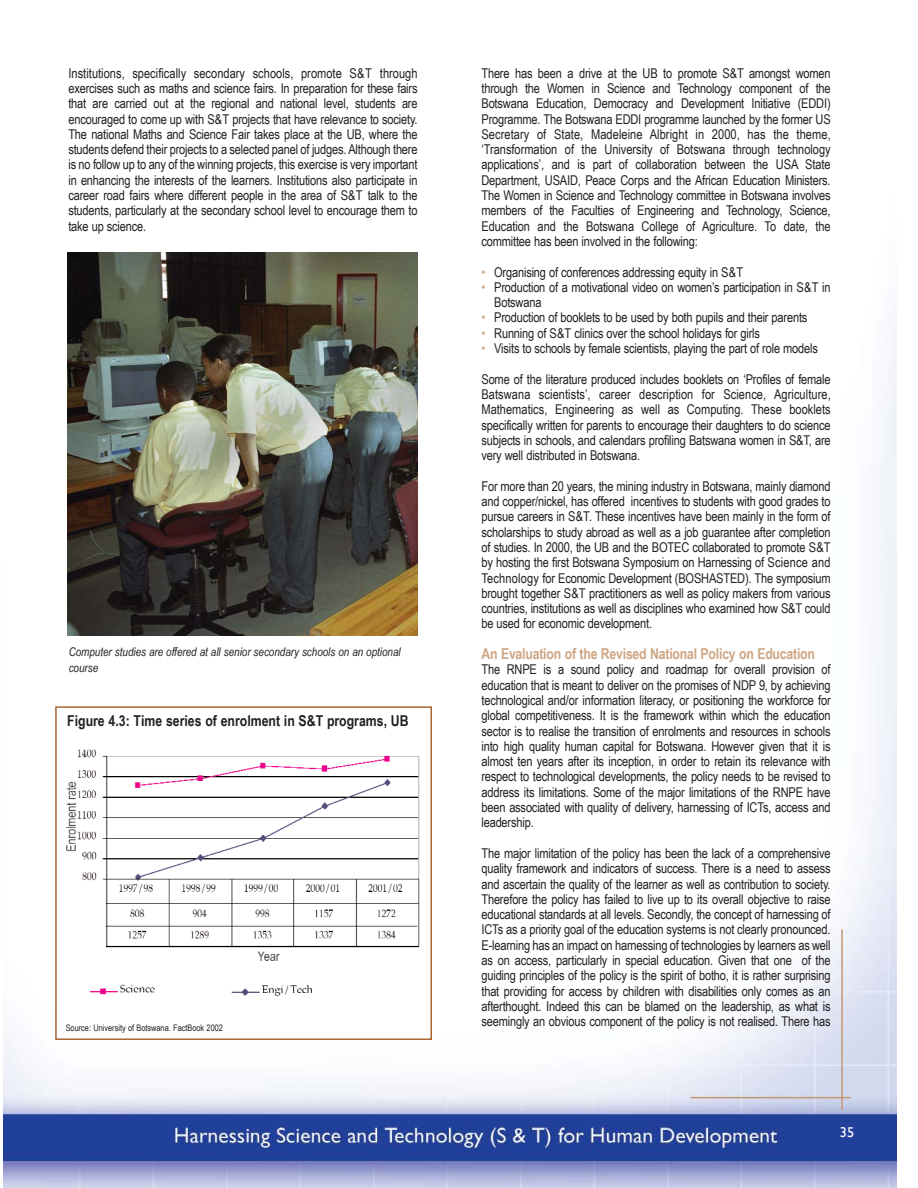
<style>
.page{position:relative;width:918px;height:1188px;background:#fff}
.page>*{position:absolute;margin:0;border:0;box-sizing:border-box;transform-origin:0 0}
.t1{font:700 15px "Arial Narrow";letter-spacing:-.015em;color:#cda684}
.t2{font:700 15px "Arial Narrow";color:#231f20}
.t3{font:14.25px "Gill Sans";color:#fff}
.t4{font:13.5px/15.3px "Arial Narrow";letter-spacing:-.015em;color:#231f20;text-align:justify}
.t5{font:italic 12px/15.8px "Arial Narrow";color:#231f20}
.t6{font:9px "Arial Narrow";color:#231f20}
.s1{color:#cda684}
</style>
<div class="page">
<img style="left:3px;top:330px;width:894px;height:858px">
<hr style="left:690px;top:1097px;width:161px;height:1px;background:#c59872">
<hr style="left:841px;top:929px;width:2px;height:181px;background:#c59872">
<img style="left:67px;top:252px;width:351px;height:384px">
<div style="left:67px;top:646px;width:351px;height:37px;background:#fff"></div>
<div style="left:56px;top:707px;width:375px;height:332px;background:#fff"></div>
<img style="left:66px;top:749px;width:354px;height:248px">
<div style="left:55px;top:706px;width:377px;height:334px;border:2px solid #a76535"></div>
<p class="t4" style="left:68px;top:65px;width:351px">Institutions, specifically secondary schools, promote S&amp;T through exercises such as maths and science fairs. In preparation for these fairs that are carried out at the regional and national level, students are encouraged to come up with S&amp;T projects that have relevance to society.<br>The national Maths and Science Fair takes place at the UB, where the students defend their projects to a selected panel of judges. Although there is no follow up to any of the winning projects, this exercise is very important in enhancing the interests of the learners. Institutions also participate in career road fairs where different people in the area of S&amp;T talk to the students, particularly at the secondary school level to encourage them to take up science.</p>
<p class="t4" style="left:481px;top:65px;width:351px">There has been a drive at the UB to promote S&amp;T amongst women through the Women in Science and Technology component of the Botswana Education, Democracy and Development Initiative (EDDI)<br>Programme. The Botswana EDDI programme launched by the former US Secretary of State, Madeleine Albright in 2000, has the theme, ‘Transformation of the University of Botswana through technology applications’, and is part of collaboration between the USA State Department, USAID, Peace Corps and the African Education Ministers.<br>The Women in Science and Technology committee in Botswana involves members of the Faculties of Engineering and Technology, Science, Education and the Botswana College of Agriculture. To date, the committee has been involved in the following:</p>
<p class="t4" style="left:481px;top:264px;width:263px"><span class="s1">•</span> Organising of conferences addressing equity in S&amp;T</p>
<p class="t4" style="left:494px;top:279px;width:338px;text-indent:-13px"><span class="s1">•</span> Production of a motivational video on women’s participation in S&amp;T in<br>Botswana</p>
<p class="t4" style="left:481px;top:310px;width:327px"><span class="s1">•</span> Production of booklets to be used by both pupils and their parents</p>
<p class="t4" style="left:481px;top:325px;width:280px"><span class="s1">•</span> Running of S&amp;T clinics over the school holidays for girls</p>
<p class="t4" style="left:481px;top:341px;width:338px"><span class="s1">•</span> Visits to schools by female scientists, playing the part of role models</p>
<p class="t4" style="left:481px;top:371px;width:351px">Some of the literature produced includes booklets on ‘Profiles of female Batswana scientists’, career description for Science, Agriculture, Mathematics, Engineering as well as Computing. These booklets specifically written for parents to encourage their daughters to do science subjects in schools, and calendars profiling Batswana women in S&amp;T, are very well distributed in Botswana.</p>
<p class="t4" style="left:481px;top:478px;width:351px">For more than 20 years, the mining industry in Botswana, mainly diamond and copper/nickel, has offered incentives to students with good grades to pursue careers in S&amp;T. These incentives have been mainly in the form of scholarships to study abroad as well as a job guarantee after completion of studies. In 2000, the UB and the BOTEC collaborated to promote S&amp;T by hosting the first Botswana Symposium on Harnessing of Science and Technology for Economic Development (BOSHASTED). The symposium brought together S&amp;T practitioners as well as policy makers from various countries, institutions as well as disciplines who examined how S&amp;T could be used for economic development.</p>
<p class="t1" style="left:481px;top:645px;width:335px">An Evaluation of the Revised National Policy on Education</p>
<p class="t4" style="left:481px;top:662px;width:351px">The RNPE is a sound policy and roadmap for overall provision of education that is meant to deliver on the promises of NDP 9, by achieving technological and/or information literacy, or positioning the workforce for global competitiveness. It is the framework within which the education sector is to realise the transition of enrolments and resources in schools into high quality human capital for Botswana. However given that it is almost ten years after its inception, in order to retain its relevance with respect to technological developments, the policy needs to be revised to address its limitations. Some of the major limitations of the RNPE have been associated with quality of delivery, harnessing of ICTs, access and leadership.</p>
<p class="t4" style="left:481px;top:845px;width:351px">The major limitation of the policy has been the lack of a comprehensive quality framework and indicators of success. There is a need to assess and ascertain the quality of the learner as well as contribution to society.<br>Therefore the policy has failed to live up to its overall objective to raise educational standards at all levels. Secondly, the concept of harnessing of ICTs as a priority goal of the education systems is not clearly pronounced.<br>E-learning has an impact on harnessing of technologies by learners as well as on access, particularly in special education. Given that one of the guiding principles of the policy is the spirit of botho, it is rather surprising that providing for access by children with disabilities only comes as an afterthought. Indeed this can be blamed on the leadership, as what is seemingly an obvious component of the policy is not realised. There has</p>
<p class="t5" style="left:69px;top:644px;width:334px">Computer studies are offered at all senior secondary schools on an optional course</p>
<p class="t2" style="left:67px;top:712px;width:343px">Figure 4.3: Time series of enrolment in S&amp;T programs, UB</p>
<p class="t6" style="left:66px;top:1022px;width:159px">Source: University of Botswana. FactBook 2002</p>
<p class="t3" style="left:840px;top:1124px;width:16px">35</p>
</div>
